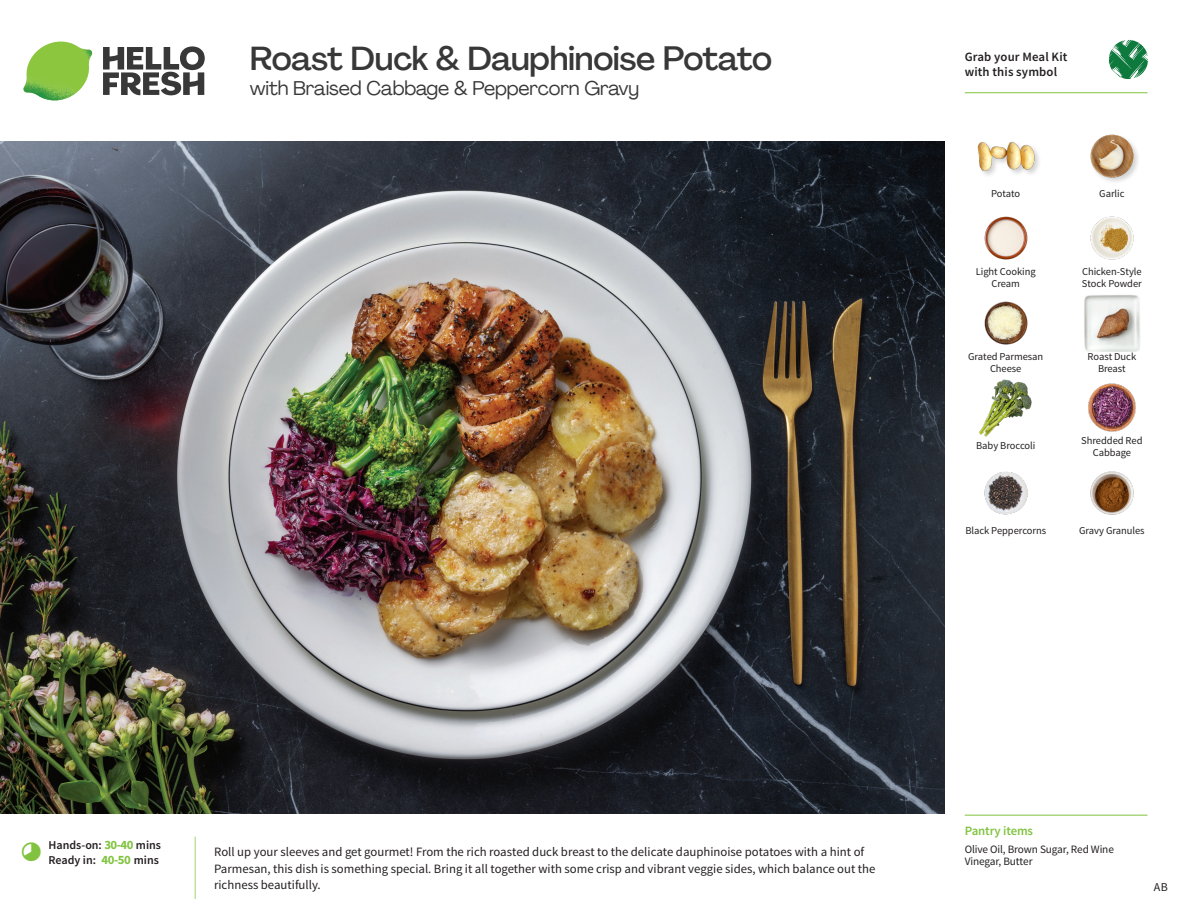
<style>
.page{position:relative;width:1188px;height:918px;background:#fff}
.page>*{position:absolute;margin:0;border:0;box-sizing:border-box;transform-origin:0 0}
._15_Titel_UK{font:500 33px "Agrandir";letter-spacing:-.015em;color:#383839}
._15_Titel_UK-2{font:19.5px "Agrandir";letter-spacing:-.01em;color:#383839}
.Step_6_Text_AU{font:12.75px/16.5px "Source Sans Pro";color:#231f20}
.t1{font:600 12.75px/15px "Source Sans Pro";letter-spacing:.01em;color:#231f20}
._04_Headers_Front{font:600 12.75px "Source Sans Pro";letter-spacing:-.01em;color:#81c340}
._04_Intro{font:600 12px "Source Sans Pro";color:#231f20}
.t2{font:12px "Source Sans Pro";color:#231f20}
._05_Pantry{font:11.25px/12px "Source Sans Pro";letter-spacing:-.01em;color:#231f20}
._18_FRONT_ingredient{font:10.5px/12px "Source Sans Pro";letter-spacing:-.005em;color:#231f20;text-align:center}
.s1{font-weight:700;font-size:12.75px;color:#81c340}
</style>
<div class="page">
<svg style="left:103px;top:46px;width:102px;height:49px"></svg>
<img style="left:23px;top:42px;width:69px;height:59px">
<img style="left:0;top:142px;width:945px;height:672px">
<img style="left:1084px;top:295px;width:56px;height:57px">
<img style="left:1088px;top:383px;width:48px;height:49px">
<img style="left:978px;top:379px;width:54px;height:57px">
<img style="left:984px;top:472px;width:44px;height:43px">
<img style="left:984px;top:301px;width:44px;height:44px">
<img style="left:984px;top:216px;width:44px;height:44px">
<img style="left:1090px;top:216px;width:44px;height:44px">
<div style="left:977px;top:141px;width:65px;height:37px;background:#231f20;opacity:.2"></div>
<img style="left:977px;top:141px;width:57px;height:37px">
<img style="left:1090px;top:134px;width:48px;height:48px">
<img style="left:1090px;top:471px;width:44px;height:44px">
<hr style="left:965px;top:815px;width:183px;height:1px;background:#81c340">
<svg style="left:1091px;top:39px;width:57px;height:55px"></svg>
<hr style="left:965px;top:92px;width:183px;height:1px;background:#81c340">
<p class="_15_Titel_UK" style="left:250px;top:38px;width:524px">Roast Duck &amp; Dauphinoise Potato</p>
<p class="_15_Titel_UK-2" style="left:250px;top:76px;width:391px">with Braised Cabbage &amp; Peppercorn Gravy</p>
<p class="t1" style="left:965px;top:50px;width:104px">Grab your Meal Kit with this symbol</p>
<p class="_18_FRONT_ingredient" style="left:991px;top:188px;width:31px">Potato</p>
<p class="_18_FRONT_ingredient" style="left:1099px;top:188px;width:27px">Garlic</p>
<p class="_18_FRONT_ingredient" style="left:976px;top:265px;width:61px">Light Cooking<br>Cream</p>
<p class="_18_FRONT_ingredient" style="left:1082px;top:265px;width:61px;text-align:left">Chicken-Style<br>Stock Powder</p>
<p class="_18_FRONT_ingredient" style="left:968px;top:351px;width:77px">Grated Parmesan<br>Cheese</p>
<p class="_18_FRONT_ingredient" style="left:1088px;top:351px;width:50px">Roast Duck<br>Breast</p>
<p class="_18_FRONT_ingredient" style="left:976px;top:439px;width:61px">Baby Broccoli</p>
<p class="_18_FRONT_ingredient" style="left:1081px;top:435px;width:63px">Shredded Red<br>Cabbage</p>
<p class="_18_FRONT_ingredient" style="left:965px;top:525px;width:82px">Black Peppercorns</p>
<p class="_18_FRONT_ingredient" style="left:1079px;top:525px;width:67px">Gravy Granules</p>
<p class="_04_Intro" style="left:48px;top:837px;width:114px">Hands-on: <span class="s1">30-40</span> mins</p>
<p class="_04_Intro" style="left:48px;top:852px;width:112px">Ready in: <span class="s1">40-50</span> mins</p>
<p class="Step_6_Text_AU" style="left:214px;top:844px;width:663px">Roll up your sleeves and get gourmet! From the rich roasted duck breast to the delicate dauphinoise potatoes with a hint of<br>Parmesan, this dish is something special. Bring it all together with some crisp and vibrant veggie sides, which balance out the richness beautifully.</p>
<p class="_04_Headers_Front" style="left:965px;top:822px;width:70px">Pantry items</p>
<p class="_05_Pantry" style="left:965px;top:844px;width:151px">Olive Oil, Brown Sugar, Red Wine<br>Vinegar, Butter</p>
<p class="t2" style="left:1154px;top:879px;width:15px">AB</p>
</div>
